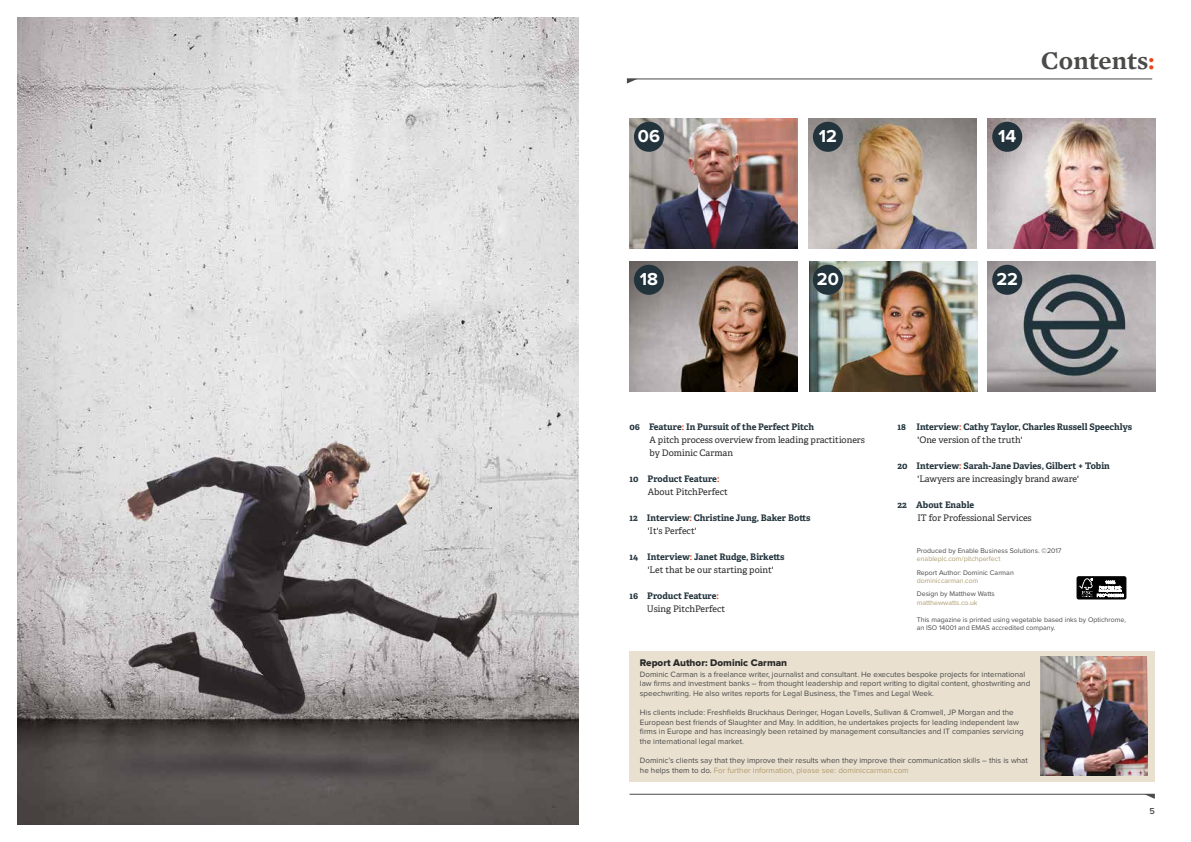
<style>
.page{position:relative;width:1191px;height:842px;background:#fff}
.page>*{position:absolute;margin:0;border:0;box-sizing:border-box;transform-origin:0 0}
.t1{font:600 26px "Mercury Text G2";color:#4a4a49}
.t2{font:700 18px "Proxima Nova";color:#fff}
.t3{font:10px "Proxima Nova Extrabld";color:#282827}
.t4{font:700 9px/13px "Adelle PE";letter-spacing:-.005em;color:#22333c}
.t5{font:9px/13px "Adelle PE";color:#282827}
.t6{font:600 9px "Proxima Nova";color:#4a4a49}
.t7{font:8px/9.6px "Proxima Nova";color:#4a4a49}
.t8{font:7px/8.4px "Proxima Nova";color:#4a4a49}
.t9{font:7px "Proxima Nova";color:#af9c6e}
.s1{color:#e74419}
.s2{font-weight:700;color:#22333c}
.s3{font-weight:700;color:#e74419}
.s4{font-weight:400;color:#282827}
.s5{color:#af9c6e}
</style>
<div class="page">
<hr style="left:629px;top:794px;width:525px;height:1px;background:#4a4a49">
<svg style="left:1144px;top:794px;width:10px;height:5px"></svg>
<hr style="left:627px;top:79px;width:525px;height:1px;background:#4a4a49">
<svg style="left:627px;top:79px;width:10px;height:5px"></svg>
<img style="left:629px;top:118px;width:168px;height:130px">
<img style="left:987px;top:118px;width:168px;height:130px">
<img style="left:808px;top:118px;width:168px;height:130px">
<img style="left:987px;top:261px;width:168px;height:130px">
<img style="left:809px;top:261px;width:168px;height:130px">
<img style="left:629px;top:261px;width:168px;height:130px">
<div style="left:634px;top:122px;width:30px;height:30px;background:#22333c;border-radius:50%"></div>
<div style="left:992px;top:122px;width:30px;height:30px;background:#22333c;border-radius:50%"></div>
<div style="left:813px;top:122px;width:30px;height:30px;background:#22333c;border-radius:50%"></div>
<div style="left:813px;top:265px;width:30px;height:30px;background:#22333c;border-radius:50%"></div>
<div style="left:992px;top:265px;width:30px;height:30px;background:#22333c;border-radius:50%"></div>
<div style="left:634px;top:265px;width:30px;height:30px;background:#22333c;border-radius:50%"></div>
<img style="left:17px;top:17px;width:562px;height:808px">
<div style="left:629px;top:651px;width:525px;height:130px;background:#e9e0d0"></div>
<img style="left:1040px;top:656px;width:107px;height:119px">
<div style="left:1077px;top:577px;width:49px;height:22px;background:#000;border-radius:2px"></div>
<div style="left:1076px;top:577px;width:50px;height:22px;border:1px solid #000;border-radius:2px"></div>
<svg style="left:1079px;top:578px;width:44px;height:20px"></svg>
<h2 class="t2" style="left:638px;top:128px;width:24px">06</h2>
<h2 class="t2" style="left:818px;top:128px;width:20px">12</h2>
<h2 class="t2" style="left:998px;top:128px;width:20px">14</h2>
<h1 class="t1" style="left:1040px;top:41px;width:115px">Contents<span class="s1">:</span></h1>
<h2 class="t2" style="left:640px;top:271px;width:20px">18</h2>
<h2 class="t2" style="left:817px;top:271px;width:23px">20</h2>
<h2 class="t2" style="left:996px;top:271px;width:23px">22</h2>
<p class="t5" style="left:649px;top:420px;width:217px;text-indent:-20px"><span class="s2">06 Feature</span><span class="s3">:</span> <span class="s2">In Pursuit of the Perfect Pitch<br></span>A pitch process overview from leading practitioners by Dominic Carman</p>
<p class="t4" style="left:917px;top:420px;width:216px;text-indent:-20px">18 Interview<span class="s1">:</span> Cathy Taylor, Charles Russell Speechlys <span class="s4">'One version of the truth'</span></p>
<p class="t4" style="left:917px;top:459px;width:194px;text-indent:-20px">20 Interview<span class="s1">:</span> Sarah-Jane Davies, Gilbert + Tobin <span class="s4">'Lawyers are increasingly brand aware'</span></p>
<p class="t4" style="left:897px;top:498px;width:78px">22 About Enable</p>
<p class="t4" style="left:629px;top:511px;width:182px">12 Interview<span class="s1">:</span> Christine Jung, Baker Botts</p>
<p class="t5" style="left:917px;top:511px;width:116px">IT for Professional Services</p>
<p class="t5" style="left:647px;top:524px;width:50px">'It's Perfect'</p>
<p class="t4" style="left:647px;top:550px;width:138px;text-indent:-18px">14 Interview<span class="s1">:</span> Janet Rudge, Birketts <span class="s4">'Let that be our starting point'</span></p>
<p class="t5" style="left:647px;top:589px;width:80px;text-indent:-17px"><span class="s2">16 Product Feature</span><span class="s3">:<br></span>Using PitchPerfect</p>
<p class="t5" style="left:647px;top:472px;width:82px;text-indent:-18px"><span class="s2">10 Product Feature</span><span class="s3">:<br></span>About PitchPerfect</p>
<p class="t8" style="left:916px;top:546px;width:146px">Produced by Enable Business Solutions. ©2017</p>
<p class="t9" style="left:916px;top:556px;width:85px">enableplc.com/pitchperfect</p>
<p class="t8" style="left:916px;top:568px;width:98px">Report Author: Dominic Carman</p>
<p class="t9" style="left:916px;top:577px;width:63px">dominiccarman.com</p>
<p class="t8" style="left:916px;top:590px;width:79px">Design by Matthew Watts</p>
<p class="t9" style="left:916px;top:599px;width:62px">matthewwatts.co.uk</p>
<p class="t8" style="left:916px;top:615px;width:211px">This magazine is printed using vegetable based inks by Optichrome, an ISO 14001 and EMAS accredited company.</p>
<p class="t3" style="left:640px;top:658px;width:149px">Report Author: Dominic Carman</p>
<p class="t7" style="left:640px;top:670px;width:392px">Dominic Carman is a freelance writer, journalist and consultant. He executes bespoke projects for international law firms and investment banks – from thought leadership and report writing to digital content, ghostwriting and speechwriting. He also writes reports for Legal Business, the Times and Legal Week.</p>
<p class="t7" style="left:640px;top:708px;width:385px">His clients include: Freshfields Bruckhaus Deringer, Hogan Lovells, Sullivan &amp; Cromwell, JP Morgan and the European best friends of Slaughter and May. In addition, he undertakes projects for leading independent law firms in Europe and has increasingly been retained by management consultancies and IT companies servicing the international legal market.</p>
<p class="t7" style="left:640px;top:756px;width:389px">Dominic’s clients say that they improve their results when they improve their communication skills – this is what he helps them to do. <span class="s5">For further information, please see: dominiccarman.com</span></p>
<p class="t6" style="left:1149px;top:807px;width:7px">5</p>
</div>
